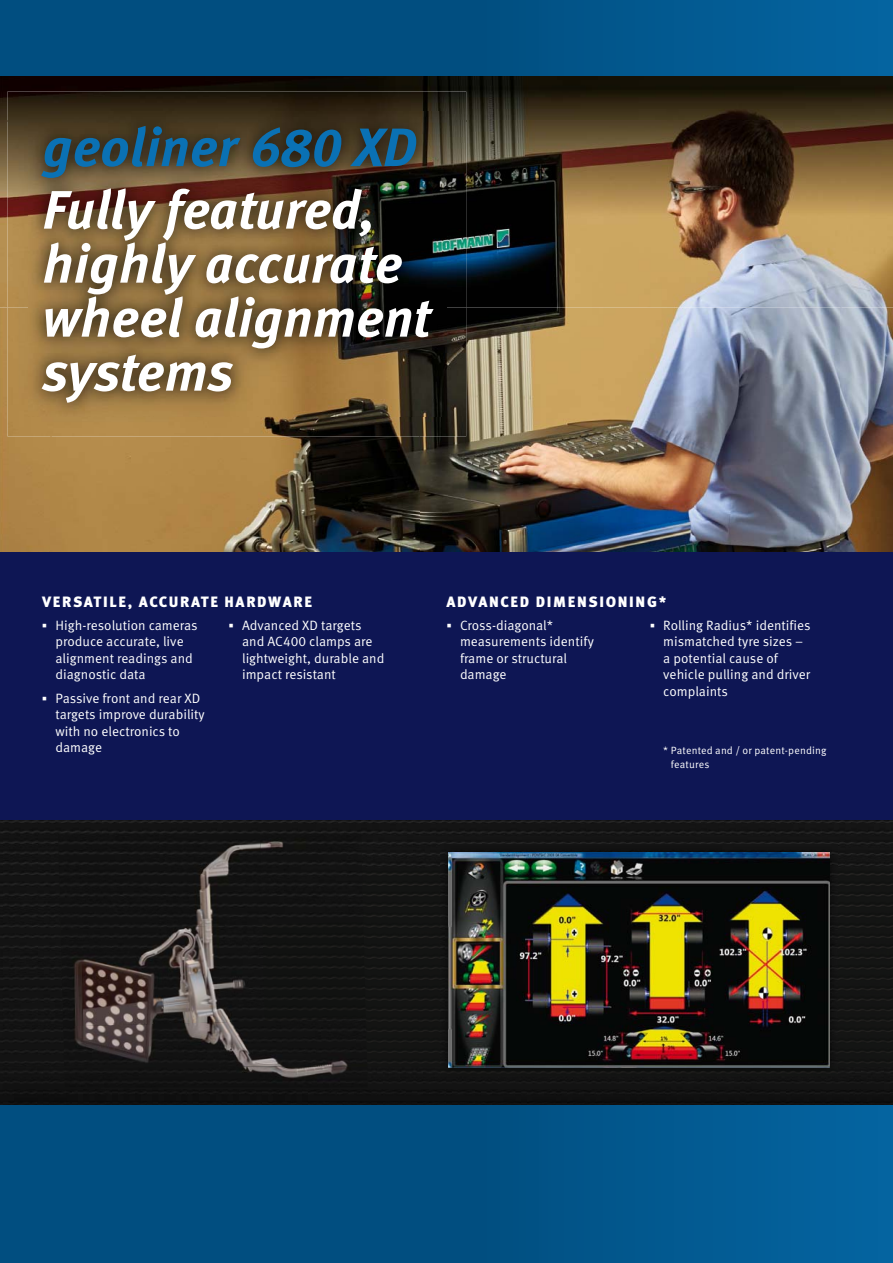
<style>
.page{position:relative;width:893px;height:1263px;background:#fff}
.page>*{position:absolute;margin:0;border:0;box-sizing:border-box;transform-origin:0 0}
.t1{font:italic 700 54px/54px "Meta Pro";color:#fff}
.t2{font:italic 700 54px "Meta Pro";color:#0a71b4}
.t3{font:900 15px "Meta Pro";letter-spacing:.11em;color:#fff}
.t4{font:13.5px/16.5px "Meta Pro";color:#fff}
.t5{font:10.5px/13.5px "Meta Pro";letter-spacing:.02em;color:#fff}
</style>
<div class="page">
<img style="left:0;top:820px;width:103px;height:247px">
<img style="left:103px;top:820px;width:790px;height:48px">
<img style="left:364px;top:868px;width:76px;height:199px">
<img style="left:838px;top:868px;width:55px;height:199px">
<div style="left:0;top:307px;width:50px;height:246px;background:#af8547"></div>
<img style="left:420px;top:307px;width:473px;height:246px">
<img style="left:50px;top:436px;width:370px;height:117px">
<div style="left:0;top:553px;width:893px;height:267px;background:#0e1654"></div>
<img style="left:0;top:75px;width:893px;height:46px">
<img style="left:0;top:121px;width:8px;height:186px">
<img style="left:466px;top:121px;width:427px;height:186px">
<img style="left:8px;top:91px;width:458px;height:345px">
<img style="left:28px;top:112px;width:418px;height:305px">
<div style="left:0;top:1067px;width:893px;height:38px;background:#111"></div>
<div style="left:0;top:1105px;width:893px;height:158px;background:linear-gradient(to right,#004878,#035f98)"></div>
<div style="left:0;top:0;width:893px;height:75px;background:linear-gradient(to right,#004878,#035f98)"></div>
<img style="left:58px;top:833px;width:101px;height:97px">
<img style="left:159px;top:833px;width:101px;height:94px">
<img style="left:260px;top:833px;width:104px;height:91px">
<img style="left:60px;top:927px;width:101px;height:99px">
<img style="left:161px;top:924px;width:101px;height:96px">
<img style="left:262px;top:922px;width:104px;height:98px">
<img style="left:63px;top:1020px;width:252px;height:47px">
<img style="left:315px;top:1018px;width:52px;height:49px">
<img style="left:64px;top:1067px;width:304px;height:20px">
<img style="left:440px;top:845px;width:398px;height:231px">
<img style="left:448px;top:853px;width:381px;height:215px">
<h1 class="t2" style="left:43px;top:128px;width:376px">geoliner 680 XD</h1>
<h1 class="t1" style="left:43px;top:189px;width:389px">Fully featured, highly accurate wheel alignment systems</h1>
<p class="t3" style="left:42px;top:596px;width:271px">VERSATILE, ACCURATE HARDWARE</p>
<p class="t4" style="left:55px;top:618px;width:144px">High-resolution cameras produce accurate, live alignment readings and diagnostic data</p>
<p class="t4" style="left:55px;top:691px;width:151px">Passive front and rear XD targets improve durability with no electronics to damage</p>
<p class="t4" style="left:242px;top:618px;width:144px">Advanced XD targets and AC400 clamps are lightweight, durable and impact resistant</p>
<p class="t3" style="left:447px;top:596px;width:221px">ADVANCED DIMENSIONING*</p>
<p class="t4" style="left:460px;top:618px;width:135px">Cross-diagonal* measurements identify frame or structural damage</p>
<p class="t4" style="left:663px;top:618px;width:149px">Rolling Radius* identifies mismatched tyre sizes – a potential cause of vehicle pulling and driver complaints</p>
<p class="t5" style="left:671px;top:745px;width:157px;text-indent:-7px">* Patented and / or patent-pending features</p>
</div>
